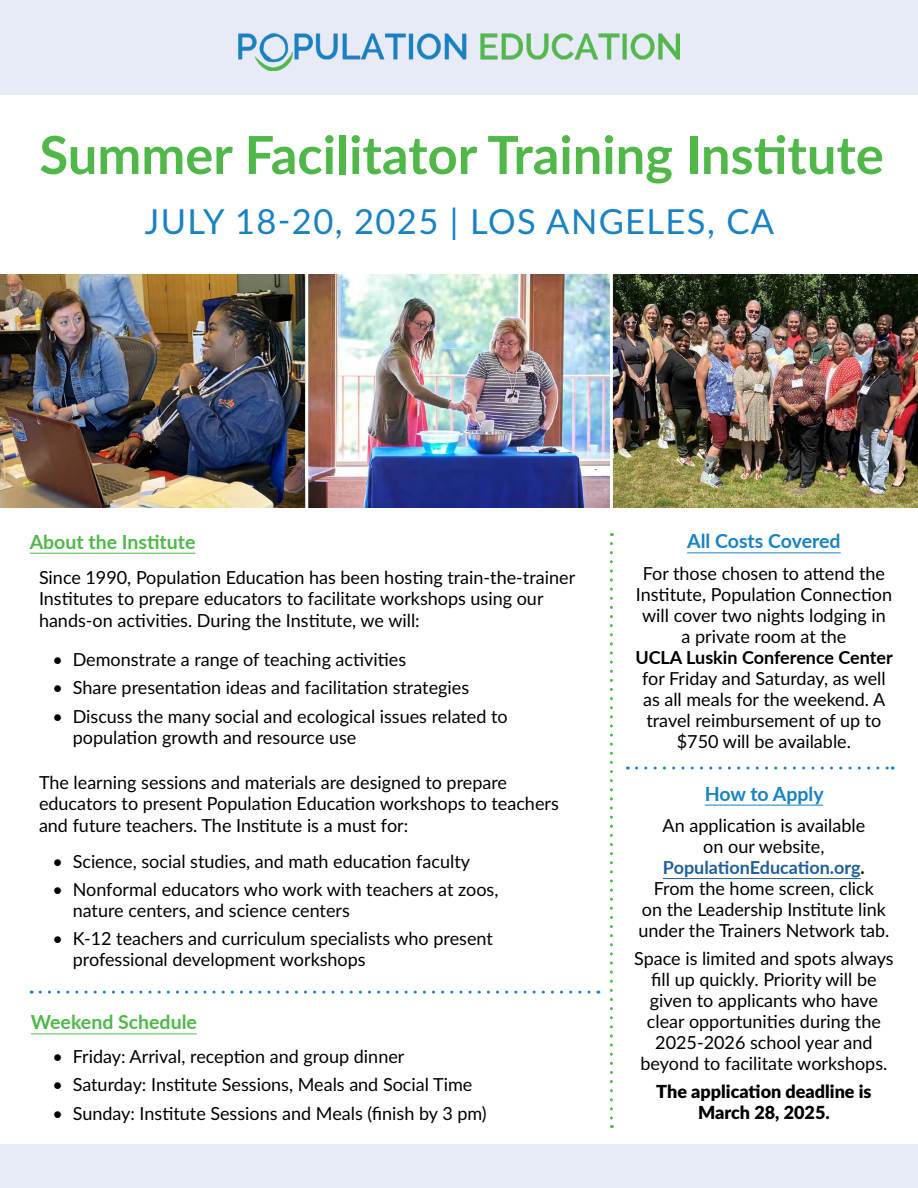
<style>
.page{position:relative;width:918px;height:1188px;background:#fff}
.page>*{position:absolute;margin:0;border:0;box-sizing:border-box;transform-origin:0 0}
.t1{font:700 52.5px "Lato";color:#50b849}
.t2{font:34.5px "Lato";letter-spacing:.04em;color:#1782c5}
.t3{font:700 19.5px "Lato";color:#50b849}
.t4{font:700 19.5px "Lato";color:#1782c5}
.t5{font:18px/21px "Lato";color:#000}
.t6{font:900 18px/21px "Lato";color:#000;text-align:center}
.t7{font:700 18px "Lato";color:#000}
.s1{font-weight:700;color:#215e9e}
.s2{font-weight:700}
</style>
<div class="page">
<div style="left:0;top:0;width:918px;height:95px;background:#e6ebf7"></div>
<img style="left:238px;top:33px;width:442px;height:38px">
<img style="left:0;top:275px;width:917px;height:232px">
<hr style="left:305px;top:264px;width:3px;height:270px;background:#fff">
<hr style="left:610px;top:264px;width:3px;height:270px;background:#fff">
<hr style="left:687px;top:552px;width:154px;height:1px;background:#1782c5">
<svg style="left:610px;top:544px;width:3px;height:584px"></svg>
<hr style="left:705px;top:805px;width:118px;height:1px;background:#1782c5">
<hr style="left:663px;top:878px;width:198px;height:1px;background:#215e9e">
<svg style="left:636px;top:767px;width:257px;height:3px"></svg>
<div style="left:0;top:1145px;width:918px;height:43px;background:#e6ebf7"></div>
<hr style="left:31px;top:1033px;width:166px;height:1px;background:#50b849">
<svg style="left:40px;top:991px;width:559px;height:3px"></svg>
<hr style="left:30px;top:553px;width:165px;height:1px;background:#50b849">
<h1 class="t1" style="left:39px;top:116px;width:846px">Summer Facilitator Training Institute</h1>
<h2 class="t2" style="left:145px;top:197px;width:631px">JULY 18-20, 2025 | LOS ANGELES, CA</h2>
<p class="t3" style="left:30px;top:527px;width:167px">About the Institute</p>
<p class="t5" style="left:39px;top:565px;width:538px;line-height:21.6px">Since 1990, Population Education has been hosting train-the-trainer<br>Institutes to prepare educators to facilitate workshops using our hands-on activities. During the Institute, we will:</p>
<p class="t5" style="left:52px;top:648px;width:355px">• Demonstrate a range of teaching activities</p>
<p class="t5" style="left:52px;top:677px;width:418px">• Share presentation ideas and facilitation strategies</p>
<p class="t5" style="left:73px;top:705px;width:437px;line-height:21.6px;text-indent:-20px">• Discuss the many social and ecological issues related to population growth and resource use</p>
<p class="t5" style="left:39px;top:771px;width:521px;line-height:21.6px">The learning sessions and materials are designed to prepare educators to present Population Education workshops to teachers and future teachers. The Institute is a must for:</p>
<p class="t5" style="left:52px;top:850px;width:419px">• Science, social studies, and math education faculty</p>
<p class="t5" style="left:73px;top:878px;width:427px;text-indent:-20px">• Nonformal educators who work with teachers at zoos, nature centers, and science centers</p>
<p class="t5" style="left:73px;top:927px;width:422px;text-indent:-20px">• K-12 teachers and curriculum specialists who present professional development workshops</p>
<p class="t3" style="left:31px;top:1008px;width:168px">Weekend Schedule</p>
<p class="t5" style="left:52px;top:1045px;width:353px">• Friday: Arrival, reception and group dinner</p>
<p class="t5" style="left:52px;top:1073px;width:421px">• Saturday: Institute Sessions, Meals and Social Time</p>
<p class="t5" style="left:52px;top:1102px;width:436px">• Sunday: Institute Sessions and Meals (finish by 3 pm)</p>
<p class="t4" style="left:687px;top:527px;width:155px">All Costs Covered</p>
<p class="t5" style="left:636px;top:562px;width:258px;text-align:center">For those chosen to attend the<br>Institute, Population Connection will cover two nights lodging in a private room at the</p>
<p class="t7" style="left:635px;top:644px;width:259px">UCLA Luskin Conference Center</p>
<p class="t5" style="left:642px;top:667px;width:245px;text-align:center">for Friday and Saturday, as well as all meals for the weekend. A travel reimbursement of up to $750 will be available.</p>
<p class="t4" style="left:705px;top:779px;width:120px">How to Apply</p>
<p class="t5" style="left:638px;top:815px;width:252px;text-align:center">An application is available<br>on our website,<br><span class="s1">PopulationEducation.org</span><span class="s2">.<br></span>From the home screen, click<br>on the Leadership Institute link under the Trainers Network tab.</p>
<p class="t5" style="left:634px;top:947px;width:261px;text-align:center">Space is limited and spots always fill up quickly. Priority will be given to applicants who have clear opportunities during the<br>2025-2026 school year and beyond to facilitate workshops.</p>
<p class="t6" style="left:656px;top:1080px;width:217px">The application deadline is<br>March 28, 2025.</p>
</div>
